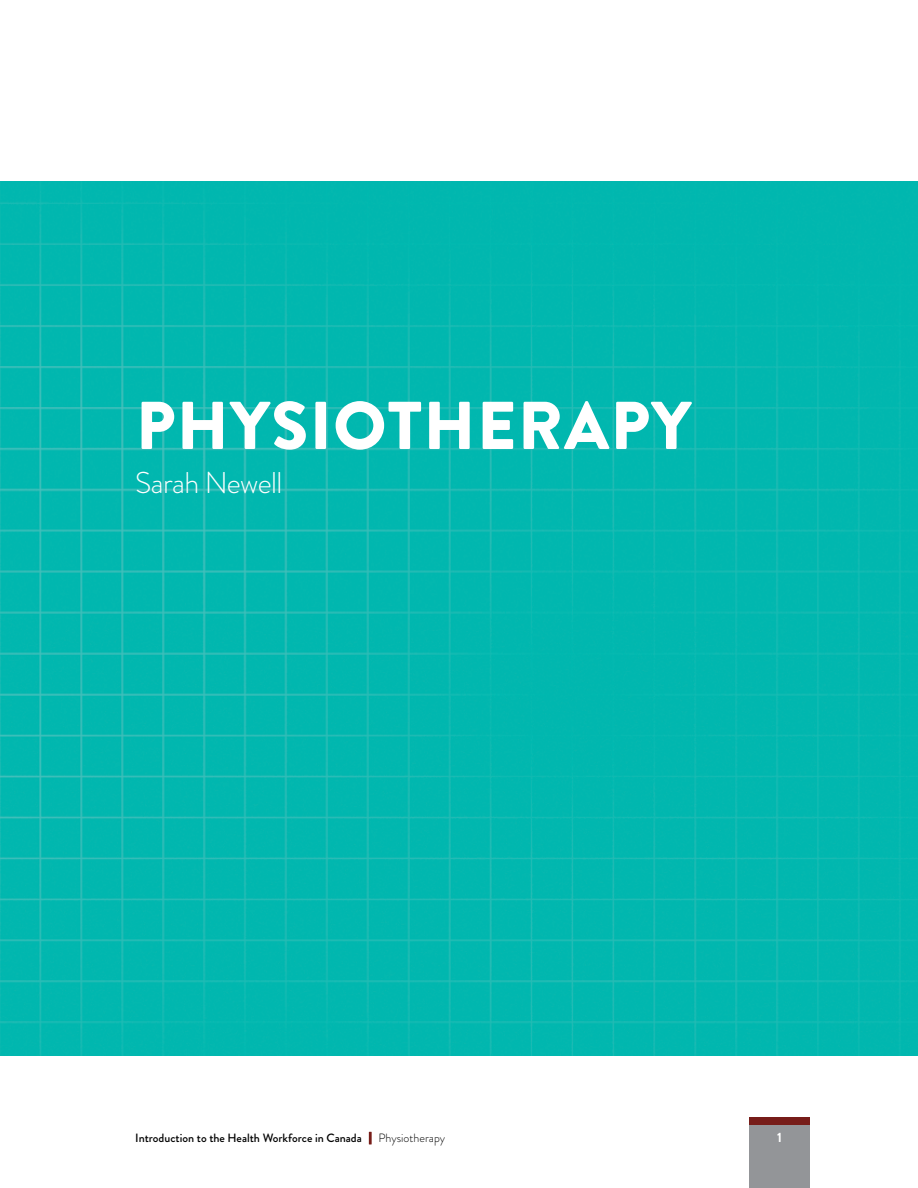
<style>
.page{position:relative;width:918px;height:1188px;background:#fff}
.page>*{position:absolute;margin:0;border:0;box-sizing:border-box;transform-origin:0 0}
.t1{font:900 67.5px "Brandon Grotesque";letter-spacing:.02em;color:#fff}
.t2{font:300 30px "Brandon Grotesque";letter-spacing:-.02em;color:#fff}
.t3{font:700 13.5px "Brandon Grotesque";color:#fff}
.t4{font:500 12px "Brandon Grotesque";color:#000}
.s1{color:#771d19}
.s2{font-weight:300}
</style>
<div class="page">
<div style="left:749px;top:1124px;width:61px;height:64px;background:#939598"></div>
<div style="left:749px;top:1117px;width:61px;height:7px;background:#771d19"></div>
<img style="left:0;top:181px;width:918px;height:875px">
<h1 class="t1" style="left:136px;top:378px;width:557px">PHYSIOTHERAPY</h1>
<h2 class="t2" style="left:135px;top:462px;width:148px">Sarah Newell</h2>
<p class="t4" style="left:135px;top:1130px;width:311px">Introduction to the Health Workforce in Canada <span class="s1">|</span><span class="s2">Physiotherapy</span></p>
<p class="t3" style="left:777px;top:1128px;width:6px">1</p>
</div>
